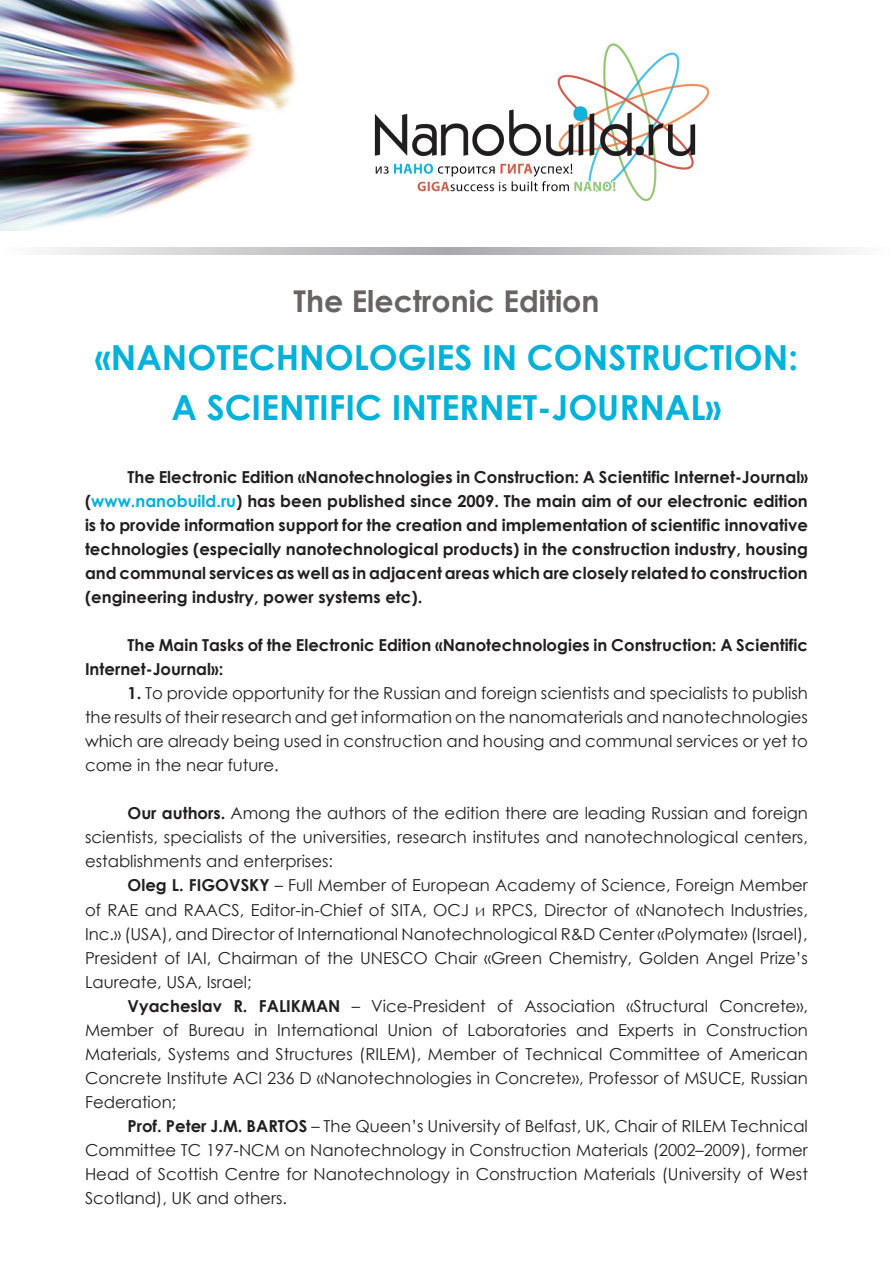
<style>
.page{position:relative;width:893px;height:1263px;background:#fff}
.page>*{position:absolute;margin:0;border:0;box-sizing:border-box;transform-origin:0 0}
.t1{font:700 34.5px/49.5px "Century Gothic";color:#00b1d9}
.t2{font:700 30px "Century Gothic";color:#696362}
.t3{font:16.5px/24px "Century Gothic";color:#231f20;text-align:justify}
.t4{font:700 16.5px/24px "Century Gothic";color:#231f20;text-align:justify}
.s1{color:#00b1d9}
.s2{font-weight:700}
</style>
<div class="page">
<img style="left:0;top:0;width:296px;height:231px">
<svg style="left:43px;top:248px;width:808px;height:6px"></svg>
<img style="left:374px;top:43px;width:336px;height:159px">
<h2 class="t2" style="left:293px;top:278px;width:308px">The Electronic Edition</h2>
<h1 class="t1" style="left:172px;top:331px;width:628px;text-indent:-77px">«Nanotechnologies in Construction :<br>A Scientific Inte</h1>
<h1 class="t1" style="left:459px;top:381px;width:264px">rnet-Journal»</h1>
<p class="t4" style="left:85px;top:465px;width:724px;text-indent:43px">The Electronic Edition «Nanotechnologies in Construction: A Scientific Internet-Journal» (<span class="s1">www.nanobuild.ru</span>) has been published since 2009. The main aim of our electronic edition is to provide information support for the creation and implementation of scientific innovative technologies (especially nanotechnological products) in the construction industry, housing and communal services as well as in adjacent areas which are closely related to construction (engineering industry, power systems etc).</p>
<p class="t4" style="left:85px;top:633px;width:724px;text-indent:43px">The Main Tasks of the Electronic Edition «Nanotechnologies in Construction: A Scientific<br>Internet-Journal»:</p>
<p class="t3" style="left:85px;top:681px;width:724px;text-indent:43px"><span class="s2">1.</span> To provide opportunity for the Russian and foreign scientists and specialists to publish the results of their research and get information on the nanomaterials and nanotechnologies which are already being used in construction and housing and communal services or yet to come in the near future.</p>
<p class="t3" style="left:85px;top:801px;width:724px;text-indent:43px"><span class="s2">Our authors.</span> Among the authors of the edition there are leading Russian and foreign scientists, specialists of the universities, research institutes and nanotechnological centers, establishments and enterprises:</p>
<p class="t4" style="left:128px;top:873px;width:72px">Oleg L. FIGO</p>
<p class="t3" style="left:85px;top:873px;width:724px;text-indent:144px"><span class="s2">VSKY</span> – Full Member of European Academy of Science, Foreign Member of RAE and RAACS, Editor-in-Chief of SITA, OCJ и RPCS, Director of «Nanotech Industries, Inc.» (USA), and Director of International Nanotechnological R&amp;D Center «Polymate» (Israel), President of IAI, Chairman of the UNESCO Chair «Green Chemistry, Golden Angel Prize’s Laureate, USA, Israel;</p>
<p class="t4" style="left:128px;top:993px;width:140px">Vyacheslav R. FALI</p>
<p class="t3" style="left:85px;top:993px;width:724px;text-indent:206px"><span class="s2">KMAN</span> – Vice-President of Association «Structural Concrete», Member of Bureau in International Union of Laboratories and Experts in Construction Materials, Systems and Structures (RILEM), Member of Technical Committee of American Concrete Institute ACI 236 D «Nanotechnologies in Concrete», Professor of MSUCE, Russian Federation;</p>
<p class="t3" style="left:85px;top:1113px;width:724px;text-indent:43px"><span class="s2">Prof. Peter J.M. BARTOS</span> – The Queen’s University of Belfast, UK, Chair of RILEM Technical Committee TC 197-NCM on Nanotechnology in Construction Materials (2002–2009), former Head of Scottish Centre for Nanotechnology in Construction Materials (University of West Scotland), UK and others.</p>
</div>
